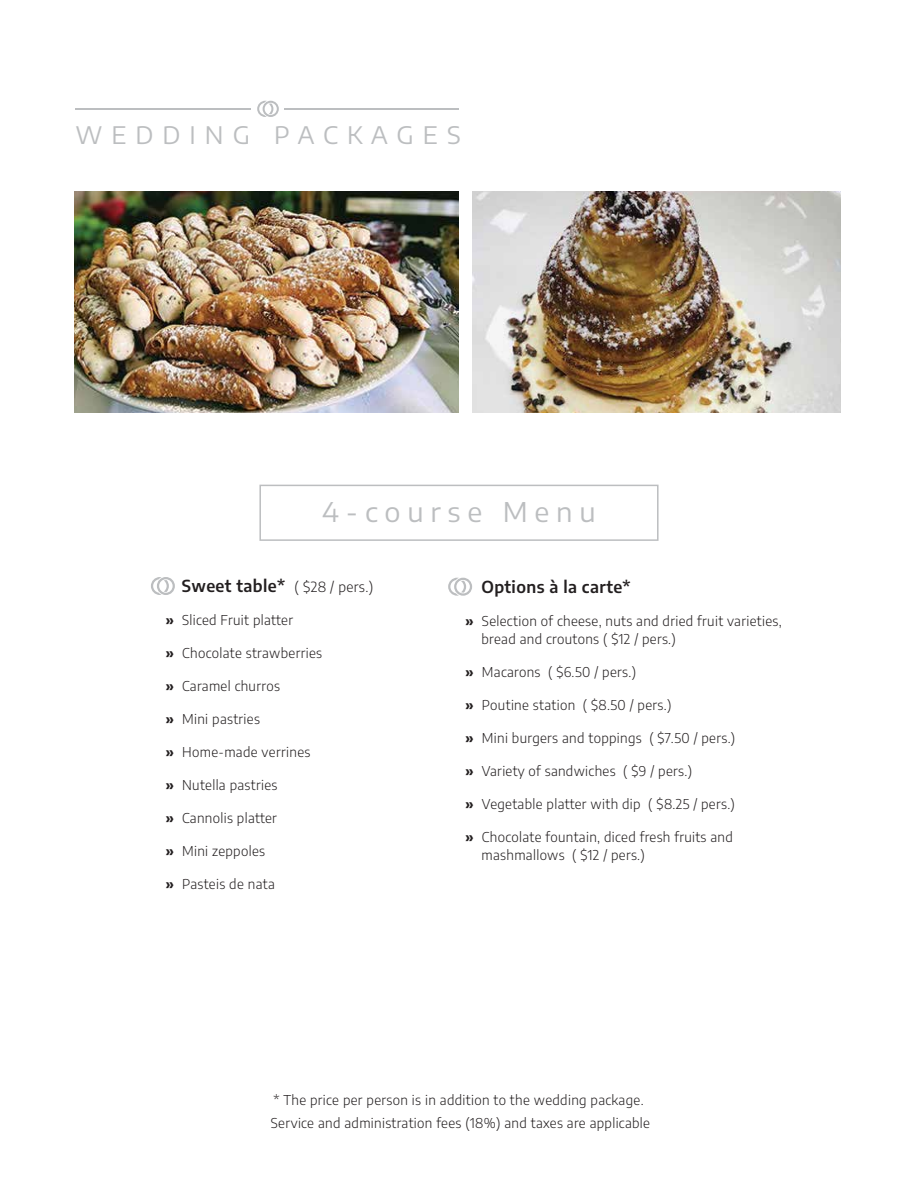
<style>
.page{position:relative;width:918px;height:1188px;background:#fff}
.page>*{position:absolute;margin:0;border:0;box-sizing:border-box;transform-origin:0 0}
.t1{font:27px "Encode Sans Semi Expanded";letter-spacing:.25em;color:#bcbec0}
.t2{font:24px "Encode Sans Semi Expanded";letter-spacing:.375em;color:#bcbec0}
.t3{font:600 16.5px "Encode Sans";letter-spacing:.025em;color:#231f20}
.t4{font:300 13.5px/18px "Encode Sans";letter-spacing:.025em;color:#231f20}
.s1{font-weight:300;font-size:13.95px}
.s2{font-weight:700}
</style>
<div class="page">
<svg style="left:151px;top:577px;width:24px;height:18px"></svg>
<svg style="left:448px;top:578px;width:24px;height:18px"></svg>
<img style="left:472px;top:192px;width:368px;height:220px">
<img style="left:74px;top:192px;width:385px;height:220px">
<div style="left:259px;top:485px;width:400px;height:56px;border:2px solid #bcbec0"></div>
<svg style="left:257px;top:101px;width:22px;height:16px"></svg>
<hr style="left:75px;top:108px;width:176px;height:2px;background:#bcbec0">
<hr style="left:285px;top:108px;width:174px;height:2px;background:#bcbec0">
<h2 class="t2" style="left:75px;top:119px;width:387px">WEDDING PACKAGES</h2>
<h1 class="t1" style="left:322px;top:493px;width:275px">4-course Menu</h1>
<p class="t3" style="left:182px;top:574px;width:193px">Sweet table* <span class="s1">( $28 / pers.)</span></p>
<p class="t4" style="left:166px;top:610px;width:129px"><span class="s2">»</span> Sliced Fruit platter</p>
<p class="t4" style="left:166px;top:643px;width:158px"><span class="s2">»</span> Chocolate strawberries</p>
<p class="t4" style="left:166px;top:676px;width:116px"><span class="s2">»</span> Caramel churros</p>
<p class="t4" style="left:166px;top:709px;width:96px"><span class="s2">»</span> Mini pastries</p>
<p class="t4" style="left:166px;top:742px;width:146px"><span class="s2">»</span> Home-made verrines</p>
<p class="t4" style="left:166px;top:775px;width:113px"><span class="s2">»</span> Nutella pastries</p>
<p class="t4" style="left:166px;top:808px;width:113px"><span class="s2">»</span> Cannolis platter</p>
<p class="t4" style="left:166px;top:841px;width:101px"><span class="s2">»</span> Mini zeppoles</p>
<p class="t4" style="left:166px;top:874px;width:110px"><span class="s2">»</span> Pasteis de nata</p>
<p class="t3" style="left:482px;top:575px;width:151px">Options à la carte*</p>
<p class="t4" style="left:482px;top:612px;width:302px;text-indent:-16px"><span class="s2">»</span> Selection of cheese, nuts and dried fruit varieties, bread and croutons ( $12 / pers.)</p>
<p class="t4" style="left:466px;top:663px;width:172px"><span class="s2">»</span> Macarons ( $6.50 / pers.)</p>
<p class="t4" style="left:466px;top:696px;width:207px"><span class="s2">»</span> Poutine station ( $8.50 / pers.)</p>
<p class="t4" style="left:466px;top:729px;width:271px"><span class="s2">»</span> Mini burgers and toppings ( $7.50 / pers.)</p>
<p class="t4" style="left:466px;top:762px;width:228px"><span class="s2">»</span> Variety of sandwiches ( $9 / pers.)</p>
<p class="t4" style="left:466px;top:795px;width:271px"><span class="s2">»</span> Vegetable platter with dip ( $8.25 / pers.)</p>
<p class="t4" style="left:482px;top:828px;width:253px;text-indent:-16px"><span class="s2">»</span> Chocolate fountain, diced fresh fruits and mashmallows ( $12 / pers.)</p>
<p class="t4" style="left:271px;top:1088px;width:381px;line-height:22.5px">* The price per person is in addition to the wedding package.<br>Service and administration fees (18%) and taxes are applicable</p>
</div>
